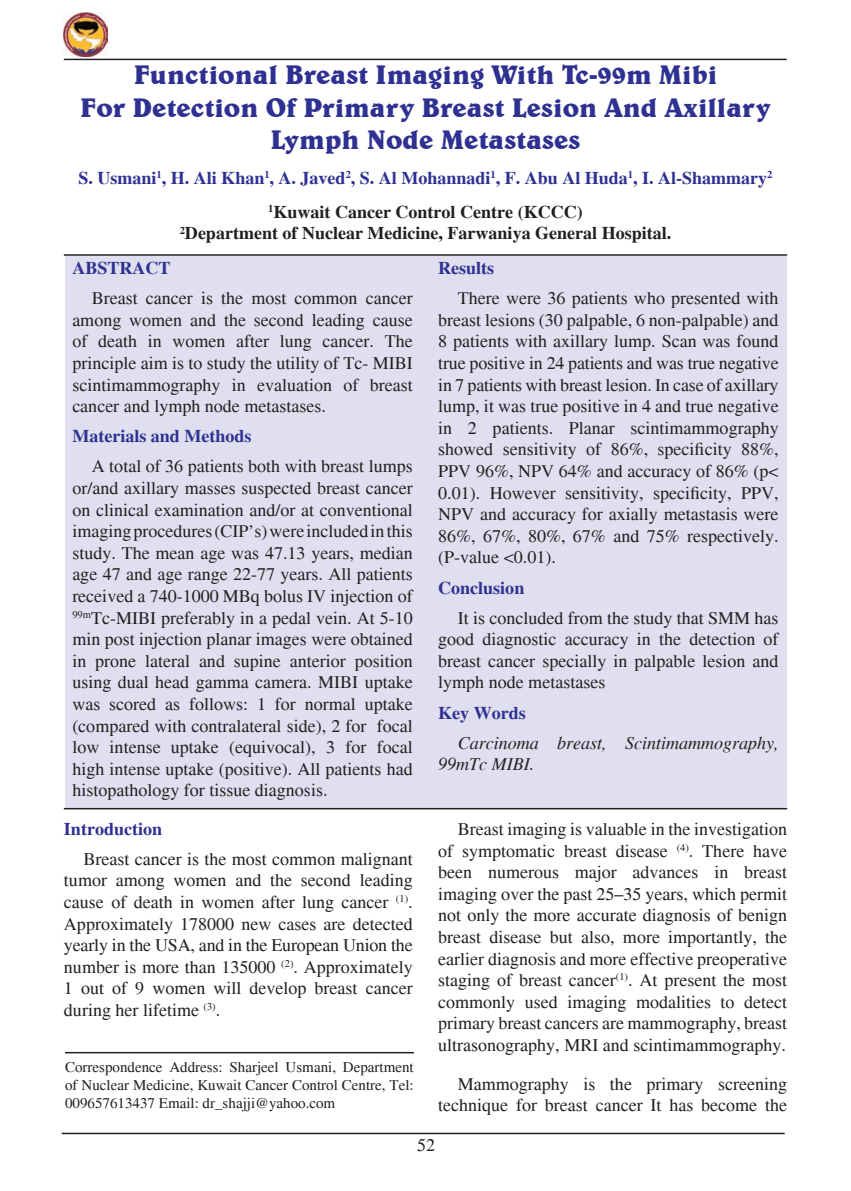
<style>
.page{position:relative;width:851px;height:1191px;background:#fff}
.page>*{position:absolute;margin:0;border:0;box-sizing:border-box;transform-origin:0 0}
.t1{font:700 27px/32.4px "Belwe BT";color:#2e3092;text-align:center}
.t2{font:18px/21.6px "Times";color:#231f20;text-align:justify}
.t3{font:700 18px/34.3px "Times";color:#2e3092;text-align:center}
.t4{font:700 18px "Times";color:#231f20}
.t5{font:italic 18px/30.2px "Times";color:#231f20}
.t6{font:15px/18px "Times";color:#231f20;text-align:justify}
.s1{color:#231f20}
.s2{font-weight:700;color:#2e3092}
.s3{color:#2e3092}
.s4{font-weight:700;font-style:normal;color:#2e3092}
</style>
<div class="page">
<hr style="left:64px;top:59px;width:722px;height:1px;background:#231f20">
<hr style="left:62px;top:1132px;width:722px;height:2px;background:#231f20">
<img style="left:63px;top:12px;width:44px;height:44px">
<div style="left:65px;top:256px;width:721px;height:552px;background:#e0dfef"></div>
<hr style="left:64px;top:254px;width:723px;height:2px;background:#231f20">
<hr style="left:64px;top:808px;width:723px;height:1px;background:#231f20">
<hr style="left:65px;top:1052px;width:349px;height:1px;background:#231f20">
<p class="t1" style="left:80px;top:58px;width:692px">Functional Breast Imaging With Tc-99m Mibi<br>For Detection Of Primary Breast Lesion And Axillary<br>Lymph Node Metastases</p>
<p class="t3" style="left:78px;top:160px;width:695px">S. Usmani<sup>1</sup>, H. Ali Khan<sup>1</sup>, A. Javed<sup>2</sup>, S. Al Mohannadi<sup>1</sup>, F. Abu Al Huda<sup>1</sup>, I. Al-Shammary<sup>2<br></sup><sup>1</sup><span class="s1">Kuwait Cancer Control Centre (KCCC)</span></p>
<p class="t4" style="left:180px;top:223px;width:493px"><sup>2</sup>Department of Nuclear Medicine, Farwaniya General Hospital.</p>
<p class="t2" style="left:92px;top:253px;width:322px;line-height:30.2px;text-indent:-20px"><span class="s2">ABSTRACT<br></span>Breast cancer is the most common cancer</p>
<p class="t2" style="left:72px;top:309px;width:342px">among women and the second leading cause of death in women after lung cancer. The principle aim is to study the utility of Tc- MIBI scintimammography in evaluation of breast cancer and lymph node metastases.</p>
<p class="t2" style="left:92px;top:421px;width:322px;line-height:30.2px;text-indent:-20px"><span class="s2">Materials and Methods<br></span>A total of 36 patients both with breast lumps</p>
<p class="t2" style="left:72px;top:477px;width:342px">or/and axillary masses suspected breast cancer on clinical examination and/or at conventional imaging procedures (CIP’s) were included in this study. The mean age was 47.13 years, median age 47 and age range 22-77 years. All patients received a 740-1000 MBq bolus IV injection of <sup>99m</sup>Tc-MIBI preferably in a pedal vein. At 5-10 min post injection planar images were obtained in prone lateral and supine anterior position using dual head gamma camera. MIBI uptake was scored as follows: 1 for normal uptake (compared with contralateral side), 2 for focal low intense uptake (equivocal), 3 for focal high intense uptake (positive). All patients had histopathology for tissue diagnosis.</p>
<p class="t2" style="left:83px;top:813px;width:331px;line-height:30.2px;text-indent:-20px"><span class="s2">Introduction<br></span>Breast cancer is the most common malignant</p>
<p class="t2" style="left:64px;top:869px;width:350px">tumor among women and the second leading cause of death in women after lung cancer <sup>(1)</sup>.<br>Approximately 178000 new cases are detected yearly in the USA, and in the European Union the number is more than 135000 <sup>(2)</sup>. Approximately 1 out of 9 women will develop breast cancer during her lifetime <sup>(3)</sup>.</p>
<p class="t6" style="left:65px;top:1057px;width:350px">Correspondence Address: Sharjeel Usmani, Department of Nuclear Medicine, Kuwait Cancer Control Centre, Tel:<br>009657613437 Email: dr_shajji@yahoo.com</p>
<p class="t2" style="left:457px;top:253px;width:322px;line-height:30.2px;text-indent:-20px"><span class="s2">Results<br></span>There were 36 patients who presented with</p>
<p class="t2" style="left:438px;top:309px;width:342px">breast lesions (30 palpable, 6 non-palpable) and 8 patients with axillary lump. Scan was found true positive in 24 patients and was true negative in 7 patients with breast lesion<span class="s3">.</span> In case of axillary lump, it was true positive in 4 and true negative in 2 patients. Planar scintimammography showed sensitivity of 86%, specificity 88%, PPV 96%, NPV 64% and accuracy of 86% (p&lt; 0.01). However sensitivity, specificity, PPV, NPV and accuracy for axially metastasis were 86%, 67%, 80%, 67% and 75% respectively. (P-value &lt;0.01).</p>
<p class="t2" style="left:457px;top:572px;width:322px;line-height:30.2px;text-indent:-20px"><span class="s2">Conclusion<br></span>It is concluded from the study that SMM has</p>
<p class="t2" style="left:438px;top:628px;width:342px">good diagnostic accuracy in the detection of breast cancer specially in palpable lesion and lymph node metastases</p>
<p class="t5" style="left:457px;top:698px;width:322px;text-indent:-20px"><span class="s4">Key Words<br></span>Carcinoma breast, Scintimammography,</p>
<p class="t5" style="left:438px;top:749px;width:97px">99mTc MIBI.</p>
<p class="t2" style="left:438px;top:818px;width:350px;text-indent:20px">Breast imaging is valuable in the investigation of symptomatic breast disease <sup>(4)</sup>. There have been numerous major advances in breast imaging over the past 25–35 years, which permit not only the more accurate diagnosis of benign breast disease but also, more importantly, the earlier diagnosis and more effective preoperative staging of breast cancer<sup>(1)</sup>. At present the most commonly used imaging modalities to detect primary breast cancers are mammography, breast ultrasonography, MRI and scintimammography.</p>
<p class="t2" style="left:438px;top:1073px;width:350px;text-align:right">Mammography is the primary screening technique for breast cancer It has become the</p>
<p class="t2" style="left:417px;top:1134px;width:19px">52</p>
</div>
